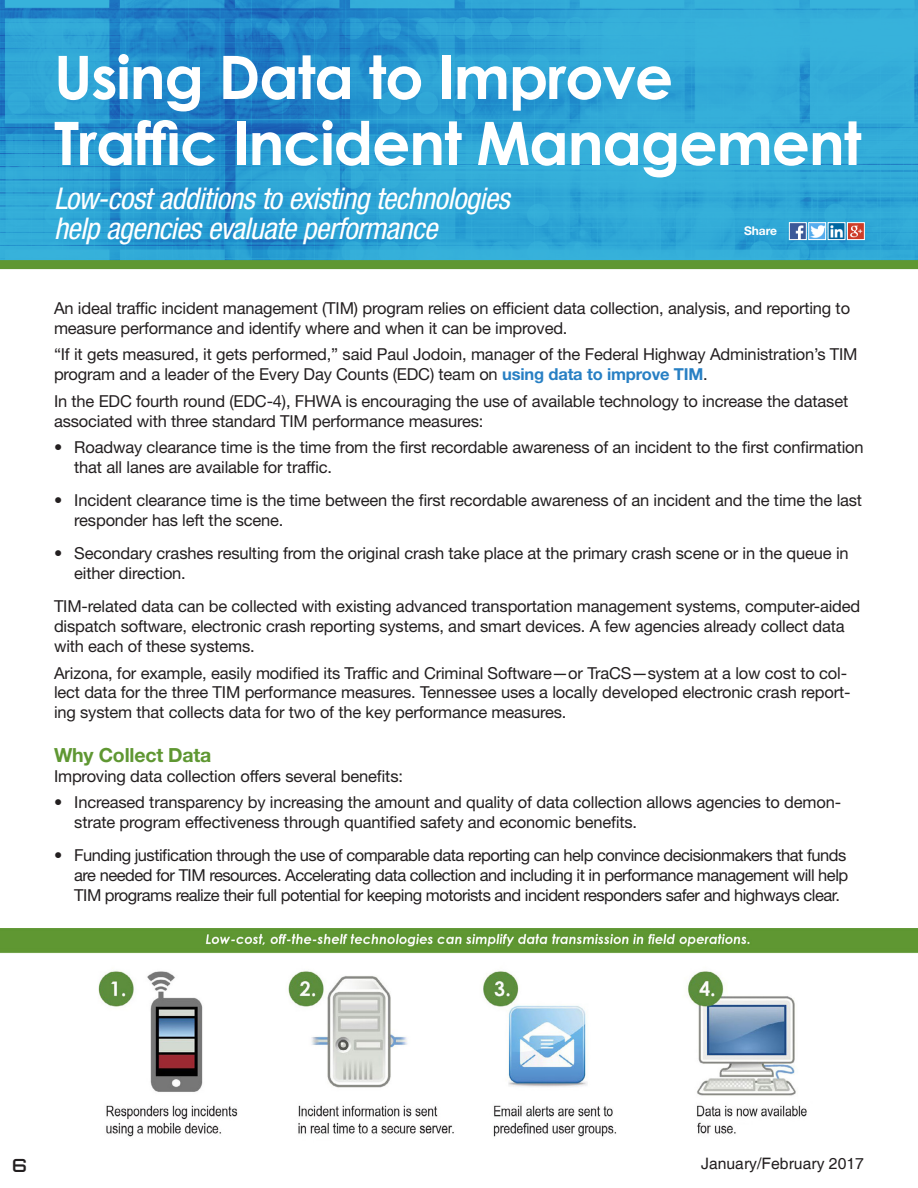
<style>
.page{position:relative;width:918px;height:1188px;background:#fff}
.page>*{position:absolute;margin:0;border:0;box-sizing:border-box;transform-origin:0 0}
.Headline{font:700 60px/66px "Century Gothic";letter-spacing:-.02em;color:#fff}
.Drophead{font:italic condensed 30px/30px "Helvetica Neue LT Std";letter-spacing:-.02em;color:#fff}
.t1{font:27px "Cals Caps";color:#231f20}
.Body-Subhead-H2{font:700 19.5px "Helvetica Neue LT Std";letter-spacing:-.01em;color:#5f9732}
.Body-Copy{font:16.5px/19.8px "Helvetica Neue LT Std";letter-spacing:-.01em;color:#231f20}
.Body-Copy-2{font:16.5px/19.8px "Helvetica Neue LT Std";letter-spacing:-.03em;color:#231f20}
.t2{font:15.75px "Helvetica";color:#231f20}
.t3{font:700 12px "Helvetica Neue LT Std";color:#fff}
.s1{font-weight:700;color:#2880c4}
</style>
<div class="page">
<img style="left:0;top:0;width:918px;height:260px">
<div style="left:0;top:260px;width:918px;height:9px;background:#5f9732"></div>
<img style="left:0;top:929px;width:918px;height:208px">
<svg style="left:789px;top:222px;width:76px;height:18px"></svg>
<h1 class="Headline" style="left:54px;top:42px;width:809px">Using Data to Improve<br>Traffic Incident Management</h1>
<h2 class="Drophead" style="left:54px;top:184px;width:457px">Low-cost additions to existing technologies help agencies evaluate performance</h2>
<p class="t3" style="left:744px;top:224px;width:35px">Share</p>
<p class="Body-Copy" style="left:54px;top:298px;width:798px">An ideal traffic incident management (TIM) program relies on efficient data collection, analysis, and reporting to measure performance and identify where and when it can be improved.</p>
<p class="Body-Copy" style="left:54px;top:344px;width:805px">“If it gets measured, it gets performed,” said Paul Jodoin, manager of the Federal Highway Administration’s TIM program and a leader of the Every Day Counts (EDC) team on <span class="s1">using data to improve TIM</span>.</p>
<p class="Body-Copy" style="left:54px;top:391px;width:796px">In the EDC fourth round (EDC-4), FHWA is encouraging the use of available technology to increase the dataset associated with three standard TIM performance measures:</p>
<p class="Body-Copy" style="left:74px;top:437px;width:791px;text-indent:-20px">• Roadway clearance time is the time from the first recordable awareness of an incident to the first confirmation that all lanes are available for traffic.</p>
<p class="Body-Copy" style="left:74px;top:490px;width:789px;text-indent:-20px">• Incident clearance time is the time between the first recordable awareness of an incident and the time the last responder has left the scene.</p>
<p class="Body-Copy" style="left:74px;top:543px;width:776px;text-indent:-20px">• Secondary crashes resulting from the original crash take place at the primary crash scene or in the queue in either direction.</p>
<p class="Body-Copy" style="left:54px;top:596px;width:808px">TIM-related data can be collected with existing advanced transportation management systems, computer-aided dispatch software, electronic crash reporting systems, and smart devices. A few agencies already collect data with each of these systems.</p>
<p class="Body-Copy" style="left:54px;top:663px;width:798px">Arizona, for example, easily modified its Traffic and Criminal Software—or TraCS—system at a low cost to col&shy;lect data for the three TIM performance measures. Tennessee uses a locally developed electronic crash report&shy;ing system that collects data for two of the key performance measures.</p>
<h2 class="Body-Subhead-H2" style="left:54px;top:743px;width:159px">Why Collect Data</h2>
<p class="Body-Copy" style="left:54px;top:766px;width:351px">Improving data collection offers several benefits:</p>
<p class="Body-Copy" style="left:74px;top:792px;width:768px;text-indent:-20px">• Increased transparency by increasing the amount and quality of data collection allows agencies to demon&shy;strate program effectiveness through quantified safety and economic benefits.</p>
<p class="Body-Copy-2" style="left:74px;top:845px;width:776px;text-indent:-20px">• Funding justification through the use of comparable data reporting can help convince decisionmakers that funds are needed for TIM resources. Accelerating data collection and including it in performance management will help<br>TIM programs realize their full potential for keeping motorists and incident responders safer and highways clear.</p>
<h3 class="t1" style="left:12px;top:1151px;width:16px">6</h3>
<p class="t2" style="left:701px;top:1154px;width:164px">January/February 2017</p>
</div>
